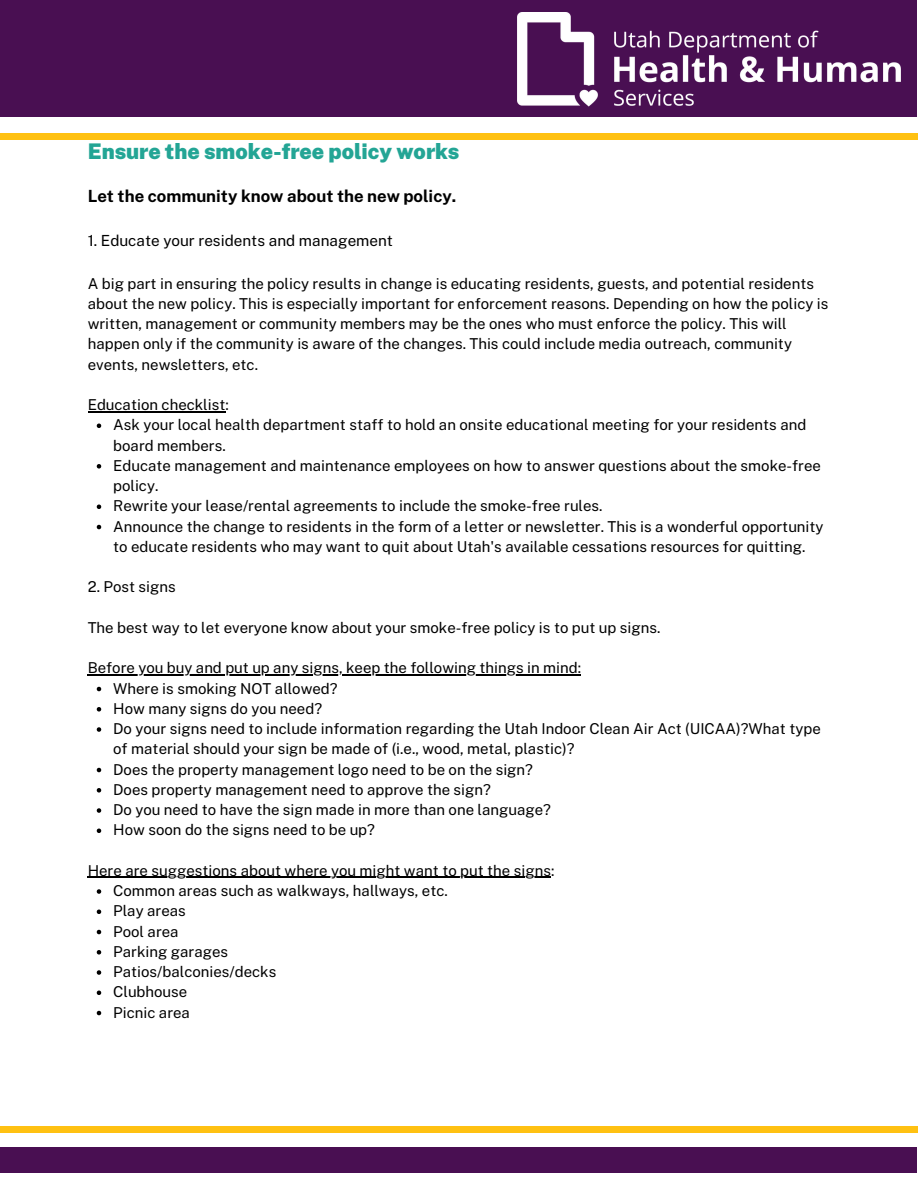
<style>
.page{position:relative;width:918px;height:1188px;background:#fff}
.page>*{position:absolute;margin:0;border:0;box-sizing:border-box;transform-origin:0 0}
.t1{font:900 21.6px "Public Sans";color:#23a595}
.t2{font:700 16.8px "Public Sans";color:#000}
.t3{font:15.3px "Public Sans";color:#000}
.t4{font:15px/20.2px "Public Sans";color:#000}
</style>
<div class="page">
<div style="left:0;top:0;width:917px;height:116px;background:#490f52"></div>
<img style="left:518px;top:12px;width:382px;height:95px">
<svg style="left:97px;top:424px;width:4px;height:4px"></svg>
<svg style="left:97px;top:464px;width:4px;height:5px"></svg>
<svg style="left:97px;top:505px;width:4px;height:4px"></svg>
<svg style="left:97px;top:525px;width:4px;height:4px"></svg>
<svg style="left:97px;top:687px;width:4px;height:4px"></svg>
<svg style="left:97px;top:707px;width:4px;height:5px"></svg>
<svg style="left:97px;top:727px;width:4px;height:5px"></svg>
<svg style="left:97px;top:768px;width:4px;height:4px"></svg>
<svg style="left:97px;top:788px;width:4px;height:5px"></svg>
<svg style="left:97px;top:808px;width:4px;height:5px"></svg>
<svg style="left:97px;top:829px;width:4px;height:4px"></svg>
<svg style="left:97px;top:889px;width:4px;height:5px"></svg>
<svg style="left:97px;top:910px;width:4px;height:4px"></svg>
<svg style="left:97px;top:930px;width:4px;height:4px"></svg>
<svg style="left:97px;top:950px;width:4px;height:5px"></svg>
<svg style="left:97px;top:970px;width:4px;height:5px"></svg>
<svg style="left:97px;top:991px;width:4px;height:4px"></svg>
<svg style="left:97px;top:1011px;width:4px;height:4px"></svg>
<hr style="left:88px;top:411px;width:137px;height:1px;background:#000">
<hr style="left:88px;top:674px;width:493px;height:2px;background:#000">
<hr style="left:88px;top:877px;width:463px;height:1px;background:#000">
<div style="left:0;top:133px;width:918px;height:7px;background:#ffc112"></div>
<div style="left:0;top:1126px;width:918px;height:7px;background:#ffc112"></div>
<div style="left:0;top:1147px;width:917px;height:26px;background:#490f52"></div>
<h1 class="t1" style="left:88px;top:139px;width:373px">Ensure the smoke-free policy works</h1>
<p class="t2" style="left:88px;top:186px;width:370px">Let the community know about the new policy.</p>
<p class="t3" style="left:88px;top:231px;width:307px">1. Educate your residents and management</p>
<p class="t4" style="left:88px;top:273px;width:742px">A big part in ensuring the policy results in change is educating residents, guests, and potential residents about the new policy. This is especially important for enforcement reasons. Depending on how the policy is written, management or community members may be the ones who must enforce the policy. This will happen only if the community is aware of the changes. This could include media outreach, community events, newsletters, etc.</p>
<p class="t4" style="left:88px;top:394px;width:143px">Education checklist:</p>
<p class="t4" style="left:113px;top:415px;width:712px">Ask your local health department staff to hold an onsite educational meeting for your residents and board members.<br>Educate management and maintenance employees on how to answer questions about the smoke-free policy.<br>Rewrite your lease/rental agreements to include the smoke-free rules.<br>Announce the change to residents in the form of a letter or newsletter. This is a wonderful opportunity to educate residents who may want to quit about Utah's available cessations resources for quitting.</p>
<p class="t4" style="left:88px;top:577px;width:90px">2. Post signs</p>
<p class="t4" style="left:88px;top:617px;width:574px">The best way to let everyone know about your smoke-free policy is to put up signs.</p>
<p class="t4" style="left:88px;top:658px;width:495px">Before you buy and put up any signs, keep the following things in mind:</p>
<p class="t4" style="left:113px;top:678px;width:709px">Where is smoking NOT allowed?<br>How many signs do you need?<br>Do your signs need to include information regarding the Utah Indoor Clean Air Act (UICAA)?What type of material should your sign be made of (i.e., wood, metal, plastic)?<br>Does the property management logo need to be on the sign?<br>Does property management need to approve the sign?<br>Do you need to have the sign made in more than one language?<br>How soon do the signs need to be up?</p>
<p class="t4" style="left:88px;top:860px;width:468px">Here are suggestions about where you might want to put the signs:</p>
<p class="t4" style="left:113px;top:880px;width:336px">Common areas such as walkways, hallways, etc.<br>Play areas<br>Pool area<br>Parking garages<br>Patios/balconies/decks<br>Clubhouse<br>Picnic area</p>
</div>
